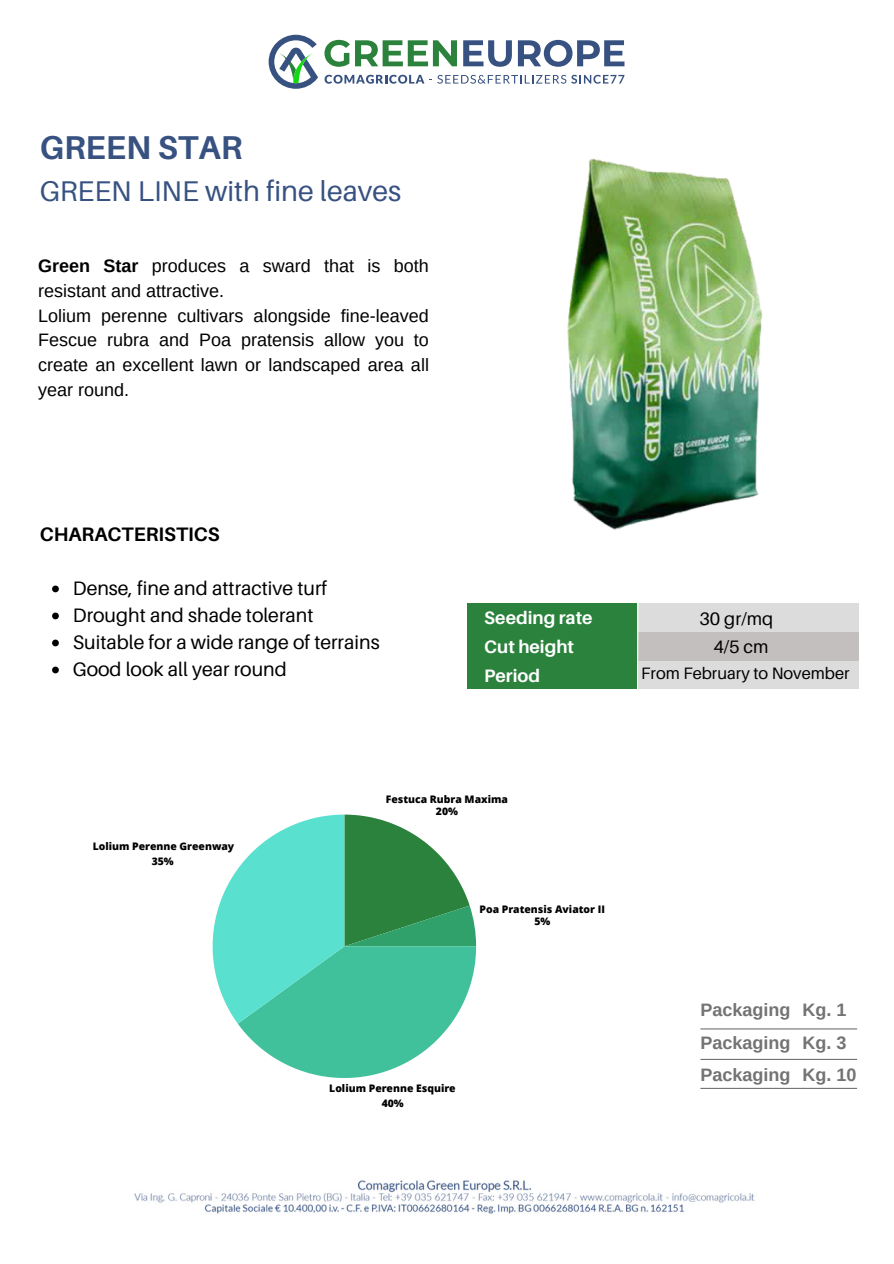
<style>
.page{position:relative;width:894px;height:1264px;background:#fff}
.page>*{position:absolute;margin:0;border:0;box-sizing:border-box;transform-origin:0 0}
.t1{font:700 33px "Aileron";color:#375181}
.t2{font:28.5px "Aileron";color:#375181}
.t3{font:19.5px "Aileron";color:#000}
.t4{font:700 19.5px "Aileron";color:#000}
.t5{font:18px/24.8px "Arimo";color:#000}
.t6{font:700 18px/32.7px "Arimo";color:#737373;text-align:justify}
.t7{font:700 18px "Aileron";color:#fff}
.t8{font:18px "Aileron";color:#000}
.t9{font:16.5px "Aileron";color:#000}
.t10{font:800 10.35px/14.7px "Open Sans";color:#000;text-align:center}
.s1{font-weight:700}
</style>
<div class="page">
<svg style="left:324px;top:40px;width:133px;height:27px"></svg>
<svg style="left:463px;top:40px;width:48px;height:27px"></svg>
<svg style="left:517px;top:40px;width:107px;height:27px"></svg>
<svg style="left:324px;top:75px;width:300px;height:9px"></svg>
<svg style="left:268px;top:35px;width:50px;height:54px"></svg>
<img style="left:134px;top:1180px;width:621px;height:34px">
<div style="left:469px;top:603px;width:389px;height:28px;background:#dbdcdb"></div>
<div style="left:469px;top:660px;width:389px;height:29px;background:#dbdcdb"></div>
<div style="left:467px;top:603px;width:169px;height:28px;background:#2b823c"></div>
<div style="left:469px;top:631px;width:389px;height:29px;background:#c4bfbf"></div>
<svg style="left:636px;top:603px;width:3px;height:86px"></svg>
<svg style="left:52px;top:585px;width:7px;height:7px"></svg>
<svg style="left:52px;top:612px;width:7px;height:7px"></svg>
<svg style="left:52px;top:639px;width:7px;height:7px"></svg>
<svg style="left:52px;top:666px;width:7px;height:7px"></svg>
<svg style="left:212px;top:814px;width:264px;height:263px"></svg>
<div style="left:467px;top:631px;width:169px;height:29px;background:#2b823c"></div>
<div style="left:467px;top:660px;width:169px;height:29px;background:#2b823c"></div>
<img style="left:567px;top:158px;width:196px;height:372px">
<hr style="left:700px;top:1028px;width:156px;height:1px;background:#737373">
<hr style="left:700px;top:1058px;width:156px;height:1px;background:#737373">
<hr style="left:700px;top:1087px;width:156px;height:1px;background:#737373">
<p class="t1" style="left:40px;top:127px;width:204px">GREEN STAR</p>
<p class="t2" style="left:40px;top:173px;width:363px">GREEN LINE with fine leaves</p>
<p class="t5" style="left:38px;top:253px;width:392px"><span class="s1">Green Star</span> produces a sward that is both resistant and attractive.<br>Lolium perenne cultivars alongside fine-leaved Fescue rubra and Poa pratensis allow you to create an excellent lawn or landscaped area all year round.</p>
<h1 class="t4" style="left:40px;top:521px;width:181px">CHARACTERISTICS</h1>
<h4 class="t3" style="left:73px;top:575px;width:256px">Dense, fine and attractive turf</h4>
<h2 class="t3" style="left:73px;top:602px;width:242px">Drought and shade tolerant</h2>
<p class="t3" style="left:73px;top:629px;width:308px">Suitable for a wide range of terrains</p>
<p class="t3" style="left:73px;top:656px;width:215px">Good look all year round</p>
<h3 class="t7" style="left:484px;top:606px;width:110px">Seeding rate</h3>
<h4 class="t7" style="left:484px;top:635px;width:91px">Cut height</h4>
<h3 class="t7" style="left:484px;top:664px;width:57px">Period</h3>
<h4 class="t8" style="left:699px;top:607px;width:75px">30 gr/mq</h4>
<h3 class="t8" style="left:713px;top:635px;width:57px">4/5 cm</h3>
<p class="t9" style="left:641px;top:663px;width:210px">From February to November</p>
<p class="t10" style="left:93px;top:839px;width:143px">Lolium Perenne Greenway<br>35%</p>
<p class="t10" style="left:386px;top:793px;width:124px;line-height:12.1px">Festuca Rubra Maxima<br>20%</p>
<p class="t10" style="left:479px;top:902px;width:127px;line-height:12.1px">Poa Pratensis Aviator II<br>5%</p>
<p class="t10" style="left:329px;top:1080px;width:128px">Lolium Perenne Esquire<br>40%</p>
<h3 class="t6" style="left:700px;top:993px;width:91px">Packaging Packaging Packaging</h3>
<h3 class="t6" style="left:802px;top:993px;width:55px;text-align:left">Kg. 1<br>Kg. 3<br>Kg. 10</h3>
</div>
